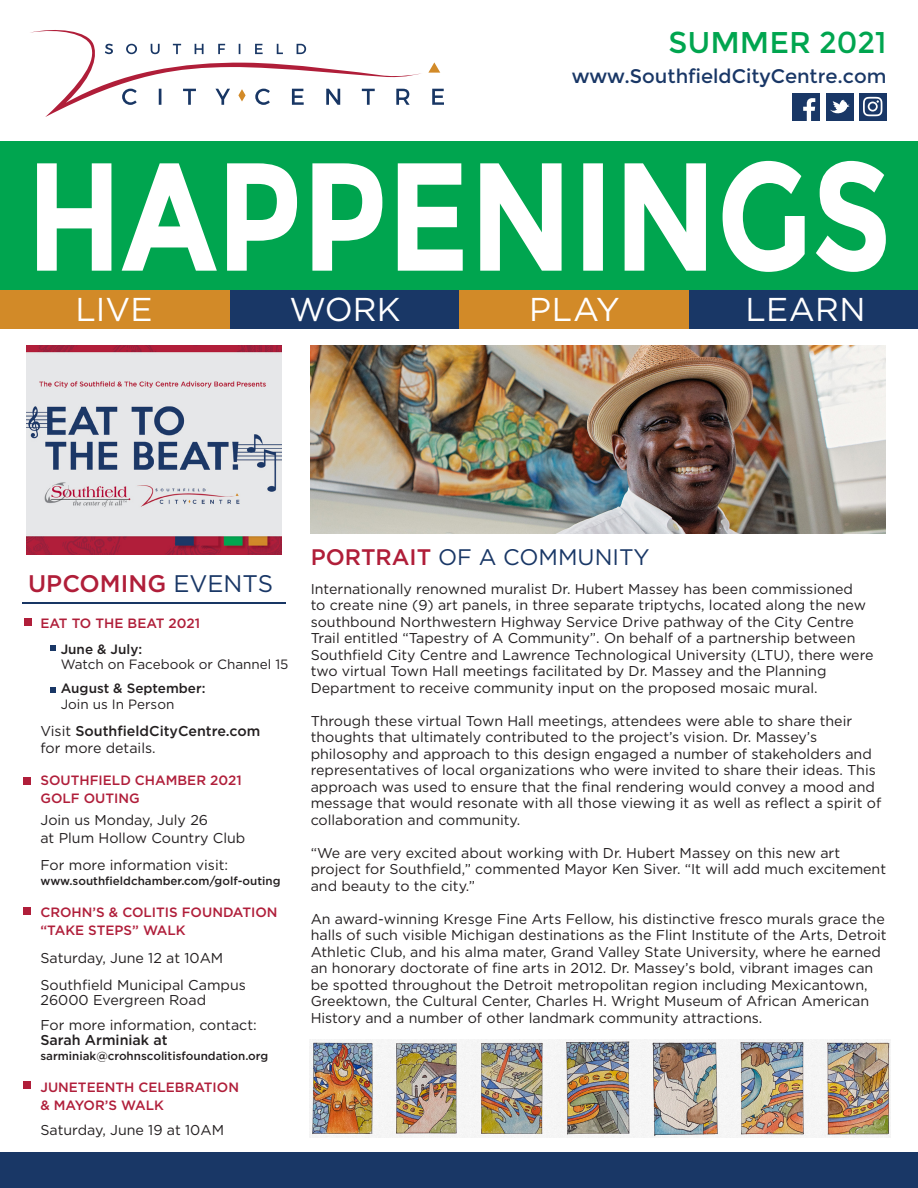
<style>
.page{position:relative;width:918px;height:1188px;background:#fff}
.page>*{position:absolute;margin:0;border:0;box-sizing:border-box;transform-origin:0 0}
.t1{font:33px "Gotham";color:#fff}
.t2{font:30px "Montserrat";color:#00a54f}
.t3{font:500 24px "Gotham";color:#b01e39}
.t4{font:22.5px "Gotham";color:#193766}
.t5{font:19.5px "Montserrat";color:#193766}
.t6{font:14.25px/16.5px "Gotham";color:#231f20}
.t7{font:500 14.25px "Gotham";color:#231f20}
.t8{font:500 13.5px/18px "Gotham";color:#b01e3a}
.t9{font:13.5px "Gotham";color:#231f20}
.t10{font:500 13.5px "Gotham";color:#231f20}
.t11{font:500 13.5px "Gotham";color:#b01e39}
.t12{font:500 11.7px "Gotham";color:#231f20}
.s1{font-weight:400;color:#193766}
.s2{font-weight:400}
.s3{font-weight:500}
.s4{font-weight:500;color:#b01e39}
</style>
<div class="page">
<div style="left:0;top:141px;width:918px;height:149px;background:#00a54f"></div>
<div style="left:0;top:290px;width:918px;height:38px;background:#193766"></div>
<div style="left:0;top:290px;width:230px;height:38px;background:#d28a28"></div>
<div style="left:459px;top:290px;width:229px;height:38px;background:#d28a28"></div>
<svg style="left:30px;top:30px;width:414px;height:87px"></svg>
<svg style="left:37px;top:161px;width:849px;height:111px"></svg>
<div style="left:826px;top:93px;width:28px;height:27px;background:#193766"></div>
<svg style="left:830px;top:100px;width:20px;height:14px"></svg>
<div style="left:0;top:1152px;width:918px;height:36px;background:#193766"></div>
<hr style="left:22px;top:603px;width:264px;height:1px;background:#183664">
<img style="left:26px;top:345px;width:255px;height:210px">
<div style="left:792px;top:93px;width:28px;height:27px;background:#193766"></div>
<svg style="left:803px;top:98px;width:12px;height:23px"></svg>
<div style="left:859px;top:93px;width:27px;height:27px;background:#193766"></div>
<svg style="left:863px;top:97px;width:19px;height:19px"></svg>
<div style="left:24px;top:618px;width:8px;height:8px;background:#b01e3a"></div>
<img style="left:311px;top:345px;width:575px;height:189px">
<div style="left:23px;top:777px;width:8px;height:7px;background:#b01e3a"></div>
<div style="left:23px;top:908px;width:8px;height:7px;background:#b01e3a"></div>
<div style="left:23px;top:1082px;width:8px;height:7px;background:#b01e3a"></div>
<svg style="left:50px;top:646px;width:6px;height:5px"></svg>
<svg style="left:50px;top:687px;width:6px;height:5px"></svg>
<img style="left:309px;top:1039px;width:581px;height:98px">
<p class="t2" style="left:668px;top:25px;width:220px">SUMMER 2021</p>
<p class="t5" style="left:572px;top:65px;width:316px">www.SouthfieldCityCentre.com</p>
<p class="t1" style="left:76px;top:288px;width:78px">LIVE</p>
<p class="t1" style="left:290px;top:288px;width:112px">WORK</p>
<p class="t1" style="left:529px;top:288px;width:92px">PLAY</p>
<p class="t1" style="left:746px;top:288px;width:121px">LEARN</p>
<p class="t3" style="left:28px;top:568px;width:246px">UPCOMING <span class="s1">EVENTS</span></p>
<p class="t11" style="left:40px;top:615px;width:161px">EAT TO THE BEAT 2021</p>
<p class="t10" style="left:61px;top:640px;width:83px">June &amp; July:</p>
<p class="t9" style="left:61px;top:656px;width:229px">Watch on Facebook or Channel 15</p>
<p class="t10" style="left:61px;top:680px;width:146px">August &amp; September:</p>
<p class="t9" style="left:61px;top:696px;width:115px">Join us In Person</p>
<p class="t7" style="left:40px;top:722px;width:221px"><span class="s2">Visit</span> SouthfieldCityCentre.com</p>
<p class="t6" style="left:40px;top:740px;width:117px">for more details.</p>
<p class="t8" style="left:40px;top:771px;width:203px">SOUTHFIELD CHAMBER 2021</p>
<p class="t8" style="left:40px;top:789px;width:101px">GOLF OUTING</p>
<p class="t6" style="left:40px;top:812px;width:169px">Join us Monday, July 26</p>
<p class="t6" style="left:40px;top:830px;width:206px">at Plum Hollow Country Club</p>
<p class="t6" style="left:40px;top:857px;width:189px">For more information visit:</p>
<p class="t12" style="left:40px;top:874px;width:242px">www.southfieldchamber.com/golf-outing</p>
<p class="t8" style="left:40px;top:903px;width:239px">CROHN’S &amp; COLITIS FOUNDATION “TAKE STEPS” WALK</p>
<p class="t6" style="left:40px;top:949px;width:184px">Saturday, June 12 at 10AM</p>
<p class="t6" style="left:40px;top:977px;width:207px;line-height:15px">Southfield Municipal Campus<br>26000 Evergreen Road</p>
<p class="t6" style="left:40px;top:1017px;width:218px;line-height:15px">For more information, contact:<br><span class="s3">Sarah Arminiak at</span></p>
<p class="t12" style="left:40px;top:1048px;width:229px">sarminiak@crohnscolitisfoundation.org</p>
<p class="t8" style="left:40px;top:1078px;width:200px">JUNETEENTH CELEBRATION</p>
<p class="t8" style="left:40px;top:1096px;width:125px">&amp; MAYOR’S WALK</p>
<p class="t6" style="left:40px;top:1122px;width:185px">Saturday, June 19 at 10AM</p>
<p class="t4" style="left:311px;top:543px;width:341px"><span class="s4">PORTRAIT</span> OF A COMMUNITY</p>
<p class="t6" style="left:311px;top:580px;width:544px">Internationally renowned muralist Dr. Hubert Massey has been commissioned</p>
<p class="t6" style="left:311px;top:597px;width:557px">to create nine (9) art panels, in three separate triptychs, located along the new southbound Northwestern Highway Service Drive pathway of the City Centre</p>
<p class="t6" style="left:311px;top:630px;width:564px">Trail entitled “Tapestry of A Community”. On behalf of a partnership between<br>Southfield City Centre and Lawrence Technological University (LTU), there were two virtual Town Hall meetings facilitated by Dr. Massey and the Planning</p>
<p class="t6" style="left:311px;top:679px;width:509px">Department to receive community input on the proposed mosaic mural.</p>
<p class="t6" style="left:311px;top:712px;width:543px">Through these virtual Town Hall meetings, attendees were able to share their thoughts that ultimately contributed to the project’s vision. Dr. Massey’s</p>
<p class="t6" style="left:311px;top:745px;width:572px">philosophy and approach to this design engaged a number of stakeholders and representatives of local organizations who were invited to share their ideas. This approach was used to ensure that the final rendering would convey a mood and message that would resonate with all those viewing it as well as reflect a spirit of collaboration and community.</p>
<p class="t6" style="left:311px;top:844px;width:531px">“We are very excited about working with Dr. Hubert Massey on this new art</p>
<p class="t6" style="left:311px;top:861px;width:577px">project for Southfield,” commented Mayor Ken Siver. “It will add much excitement and beauty to the city.”</p>
<p class="t6" style="left:311px;top:910px;width:578px">An award-winning Kresge Fine Arts Fellow, his distinctive fresco murals grace the halls of such visible Michigan destinations as the Flint Institute of the Arts, Detroit Athletic Club, and his alma mater, Grand Valley State University, where he earned an honorary doctorate of fine arts in 2012. Dr. Massey’s bold, vibrant images can be spotted throughout the Detroit metropolitan region including Mexicantown,</p>
<p class="t6" style="left:311px;top:993px;width:560px">Greektown, the Cultural Center, Charles H. Wright Museum of African American</p>
<p class="t6" style="left:311px;top:1009px;width:453px">History and a number of other landmark community attractions.</p>
</div>
